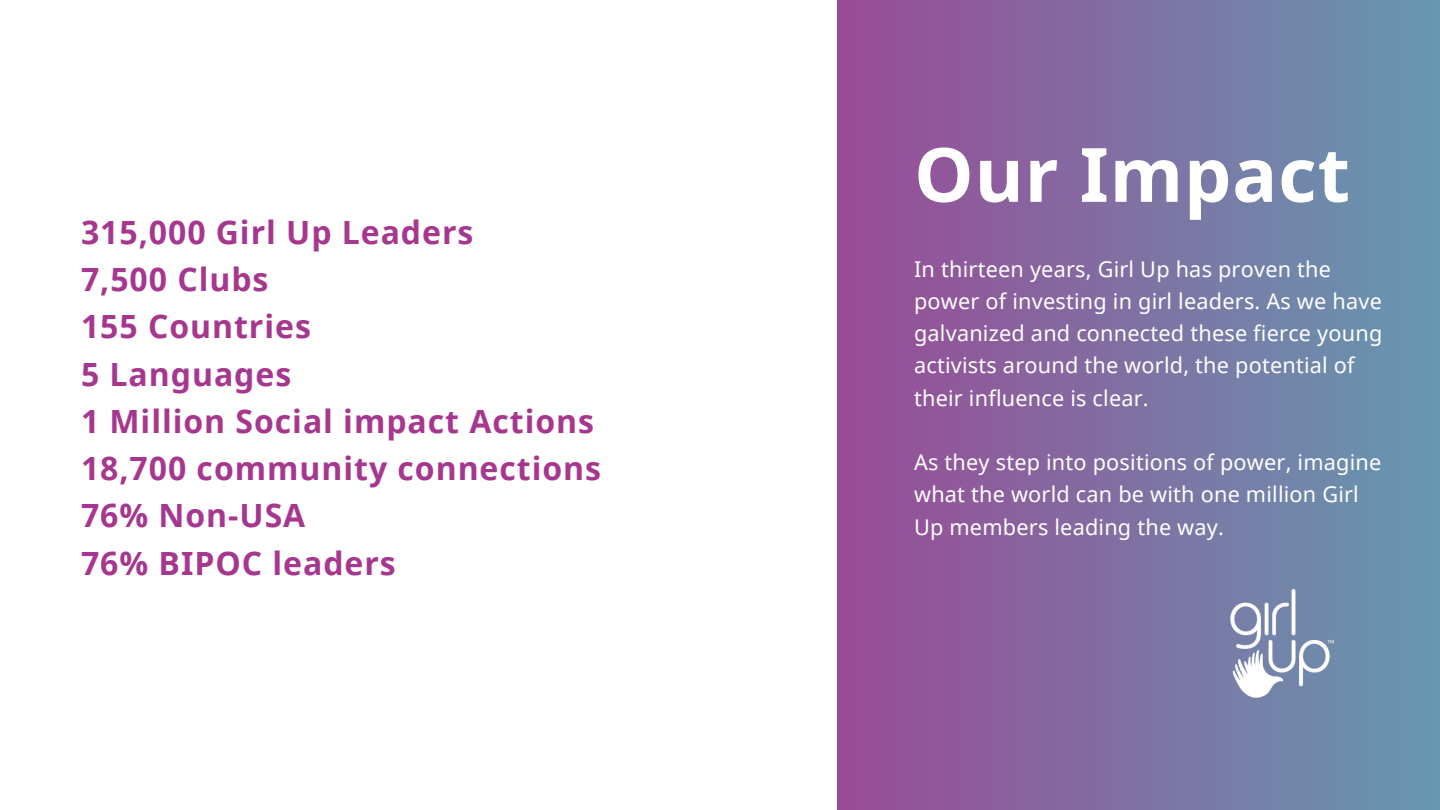
<style>
.page{position:relative;width:1440px;height:810px;background:#fff}
.page>*{position:absolute;margin:0;border:0;box-sizing:border-box;transform-origin:0 0}
.t1{font:700 75px "Noto Sans";letter-spacing:.01em;color:#fff}
.t2{font:700 32px/47.2px "Noto Sans";letter-spacing:.03em;color:#a6378f}
.t3{font:21.7px/32.2px "Noto Sans";letter-spacing:.01em;color:#fff}
</style>
<div class="page">
<div style="left:837px;top:0;width:603px;height:810px;background:linear-gradient(to right,#994a96,#6598b0)"></div>
<img style="left:1201px;top:562px;width:158px;height:167px">
<p class="t2" style="left:81px;top:208px;width:522px">315,000 Girl Up Leaders<br>7,500 Clubs<br>155 Countries<br>5 Languages<br>1 Million Social impact Actions<br>18,700 community connections<br>76% Non-USA<br>76% BIPOC leaders</p>
<h1 class="t1" style="left:914px;top:122px;width:437px">Our Impact</h1>
<h3 class="t3" style="left:914px;top:252px;width:470px">In thirteen years, Girl Up has proven the power of investing in girl leaders. As we have galvanized and connected these fierce young activists around the world, the potential of their influence is clear.</h3>
<h3 class="t3" style="left:914px;top:445px;width:469px">As they step into positions of power, imagine what the world can be with one million Girl<br>Up members leading the way.</h3>
</div>
